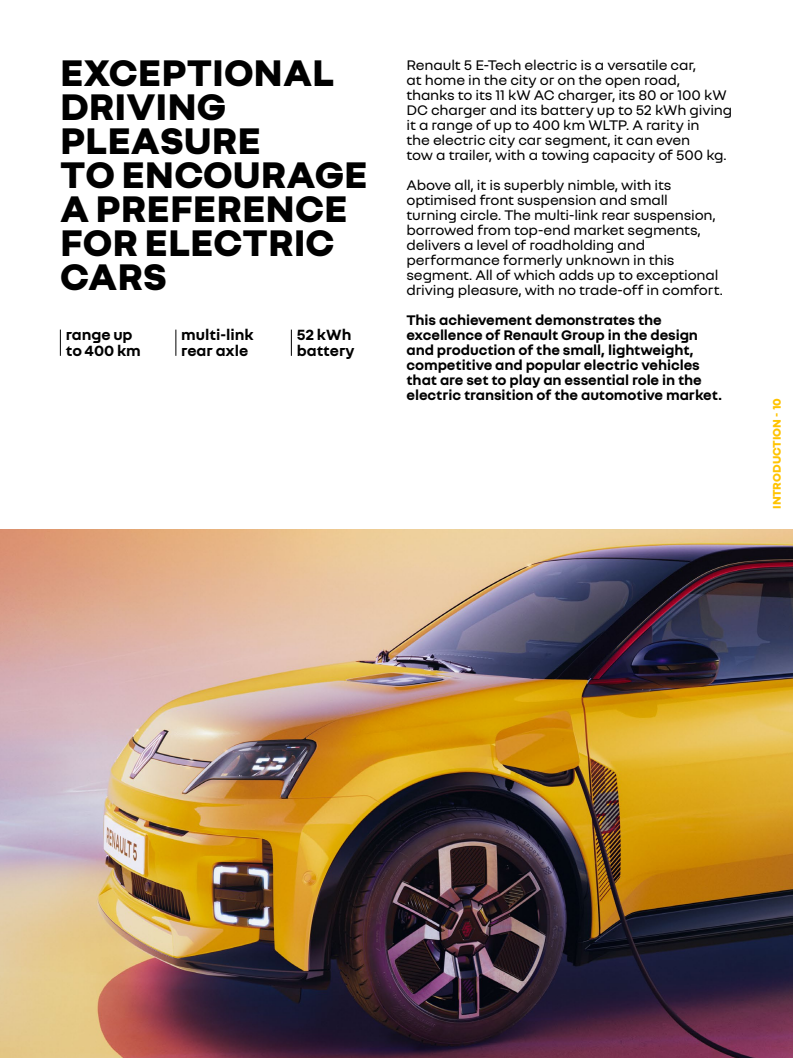
<style>
.page{position:relative;width:793px;height:1058px;background:#fff}
.page>*{position:absolute;margin:0;border:0;box-sizing:border-box;transform-origin:0 0}
.t1{font:800 40px/34px "Nouvel R";color:#000}
.t2{font:700 16px/16px "Nouvel R";color:#000}
.t3{font:15px/15px "Nouvel R";letter-spacing:-.015em;color:#000}
.t4{font:700 15px/15px "Nouvel R";letter-spacing:-.005em;color:#000}
.t5{font:800 12px "Nouvel R";letter-spacing:-.005em;color:#ffc300}
</style>
<div class="page">
<img style="left:0;top:529px;width:793px;height:529px">
<svg style="left:60px;top:330px;width:1px;height:26px"></svg>
<svg style="left:176px;top:330px;width:1px;height:26px"></svg>
<svg style="left:291px;top:330px;width:1px;height:26px"></svg>
<h1 class="t1" style="left:60px;top:53px;width:309px">EXCEPTIONAL<br>DRIVING<br>PLEASURE<br>TO ENCOURAGE<br>A PREFERENCE<br>FOR ELECTRIC<br>CARS</h1>
<p class="t2" style="left:66px;top:326px;width:77px">range up to 400 km</p>
<p class="t2" style="left:181px;top:326px;width:74px">multi-link rear axle</p>
<p class="t2" style="left:297px;top:326px;width:59px">52 kWh battery</p>
<p class="t3" style="left:406px;top:56px;width:327px">Renault 5 E-Tech electric is a versatile car,<br>at home in the city or on the open road,<br>thanks to its 11 kW AC charger, its 80 or 100 kW DC charger and its battery up to 52 kWh giving it a range of up to 400 km WLTP. A rarity in<br>the electric city car segment, it can even<br>tow a trailer, with a towing capacity of 500 kg.</p>
<p class="t3" style="left:406px;top:176px;width:318px">Above all, it is superbly nimble, with its optimised front suspension and small<br>turning circle. The multi-link rear suspension, borrowed from top-end market segments, delivers a level of roadholding and performance formerly unknown in this segment. All of which adds up to exceptional driving pleasure, with no trade-off in comfort.</p>
<p class="t4" style="left:406px;top:311px;width:317px">This achievement demonstrates the excellence of Renault Group in the design and production of the small, lightweight, competitive and popular electric vehicles that are set to play an essential role in the electric transition of the automotive market.</p>
<p class="t5" style="left:769px;top:509px;width:113px;rotate:-90deg">INTRODUCTION - 10</p>
</div>
